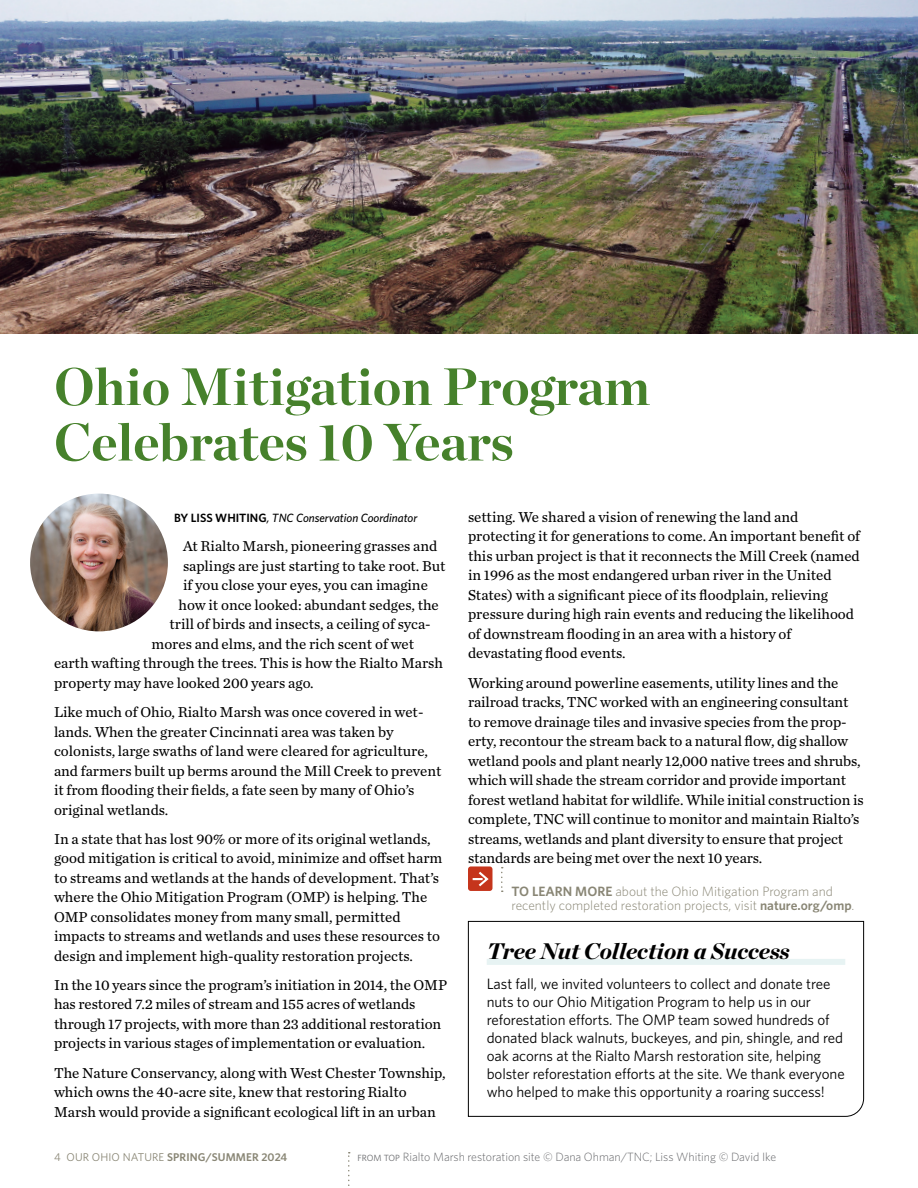
<style>
.page{position:relative;width:918px;height:1188px;background:#fff}
.page>*{position:absolute;margin:0;border:0;box-sizing:border-box;transform-origin:0 0}
.t1{font:700 52.5px/55.5px "Chronicle Display";color:#46812b}
.t2{font:italic 900 22.5px "Chronicle Display";color:#000}
.t3{font:15px/19.5px "Chronicle Text G2";color:#000}
.t4{font:15px/18px "Whitney";letter-spacing:-.005em;color:#000}
.t5{font:300 13.5px/15px "Whitney";color:#898675}
.t6{font:300 12px "Whitney";letter-spacing:-.005em;color:#67686b}
.t7{font:italic 500 12px "Whitney";color:#000}
.t8{font:600 11.25px "Whitney";letter-spacing:.01em;color:#898675}
.s1{font-weight:600;font-style:normal}
.s2{font-weight:600}
.s3{font-weight:400}
.s4{font-weight:400;font-size:9px}
</style>
<div class="page">
<img style="left:0;top:0;width:918px;height:333px">
<svg style="left:348px;top:1152px;width:2px;height:34px"></svg>
<div style="left:468px;top:866px;width:24px;height:25px;background:#c5351c;border-radius:3px"></div>
<svg style="left:473px;top:871px;width:16px;height:16px"></svg>
<svg style="left:501px;top:867px;width:2px;height:25px"></svg>
<img style="left:30px;top:494px;width:138px;height:137px;border-radius:69px">
<svg style="left:468px;top:921px;width:396px;height:196px"></svg>
<h1 class="t1" style="left:54px;top:355px;width:598px">Ohio Mitigation Program<br>Celebrates 10 Years</h1>
<p class="t7" style="left:174px;top:510px;width:245px"><span class="s1">BY LISS WHITING</span>, TNC Conservation Coordinator</p>
<p class="t3" style="left:183px;top:536px;width:256px">At Rialto Marsh, pioneering grasses and</p>
<p class="t3" style="left:183px;top:555px;width:264px">saplings are just starting to take root. But</p>
<p class="t3" style="left:183px;top:575px;width:246px">if you close your eyes, you can imagine</p>
<p class="t3" style="left:178px;top:594px;width:262px">how it once looked: abundant sedges, the</p>
<p class="t3" style="left:170px;top:614px;width:263px">trill of birds and insects, a ceiling of syca-</p>
<p class="t3" style="left:152px;top:633px;width:264px">mores and elms, and the rich scent of wet</p>
<p class="t3" style="left:54px;top:653px;width:391px">earth wafting through the trees. This is how the Rialto Marsh</p>
<p class="t3" style="left:54px;top:672px;width:261px">property may have looked 200 years ago.</p>
<p class="t3" style="left:54px;top:701px;width:389px">Like much of Ohio, Rialto Marsh was once covered in wet&shy;lands. When the greater Cincinnati area was taken by colonists, large swaths of land were cleared for agriculture, and farmers built up berms around the Mill Creek to prevent it from flooding their fields, a fate seen by many of Ohio’s original wetlands.</p>
<p class="t3" style="left:54px;top:828px;width:390px">In a state that has lost 90% or more of its original wetlands, good mitigation is critical to avoid, minimize and offset harm to streams and wetlands at the hands of development. That’s where the Ohio Mitigation Program (OMP) is helping. The OMP consolidates money from many small, permitted impacts to streams and wetlands and uses these resources to design and implement high-quality restoration projects.</p>
<p class="t3" style="left:54px;top:974px;width:395px">In the 10 years since the program’s initiation in 2014, the OMP has restored 7.2 miles of stream and 155 acres of wetlands through 17 projects, with more than 23 additional restoration projects in various stages of implementation or evaluation.</p>
<p class="t3" style="left:54px;top:1062px;width:393px">The Nature Conservancy, along with West Chester Township, which owns the 40-acre site, knew that restoring Rialto<br>Marsh would provide a significant ecological lift in an urban</p>
<p class="t3" style="left:468px;top:506px;width:394px">setting. We shared a vision of renewing the land and protecting it for generations to come. An important benefit of this urban project is that it reconnects the Mill Creek (named in 1996 as the most endangered urban river in the United States) with a significant piece of its floodplain, relieving pressure during high rain events and reducing the likelihood of downstream flooding in an area with a history of devastating flood events.</p>
<p class="t3" style="left:468px;top:672px;width:397px">Working around powerline easements, utility lines and the railroad tracks, TNC worked with an engineering consultant to remove drainage tiles and invasive species from the prop&shy;erty, recontour the stream back to a natural flow, dig shallow wetland pools and plant nearly 12,000 native trees and shrubs, which will shade the stream corridor and provide important forest wetland habitat for wildlife. While initial construction is complete, TNC will continue to monitor and maintain Rialto’s streams, wetlands and plant diversity to ensure that project standards are being met over the next 10 years.</p>
<p class="t5" style="left:512px;top:883px;width:345px"><span class="s2">TO LEARN MORE</span> about the Ohio Mitigation Program and recently completed restoration projects, visit <span class="s2">nature.org/omp</span>.</p>
<h2 class="t2" style="left:487px;top:932px;width:304px">Tree Nut Collection a Success</h2>
<p class="t4" style="left:487px;top:974px;width:360px">Last fall, we invited volunteers to collect and donate tree nuts to our Ohio Mitigation Program to help us in our reforestation efforts. The OMP team sowed hundreds of donated black walnuts, buckeyes, and pin, shingle, and red oak acorns at the Rialto Marsh restoration site, helping bolster reforestation efforts at the site. We thank everyone who helped to make this opportunity a roaring success!</p>
<p class="t8" style="left:54px;top:1150px;width:235px"><span class="s3">4 OUR OHIO NATURE</span> SPRING/SUMMER 2024</p>
<p class="t6" style="left:357px;top:1149px;width:420px"><span class="s4">FROM TOP</span> Rialto Marsh restoration site © Dana Ohman/TNC; Liss Whiting © David Ike</p>
</div>
